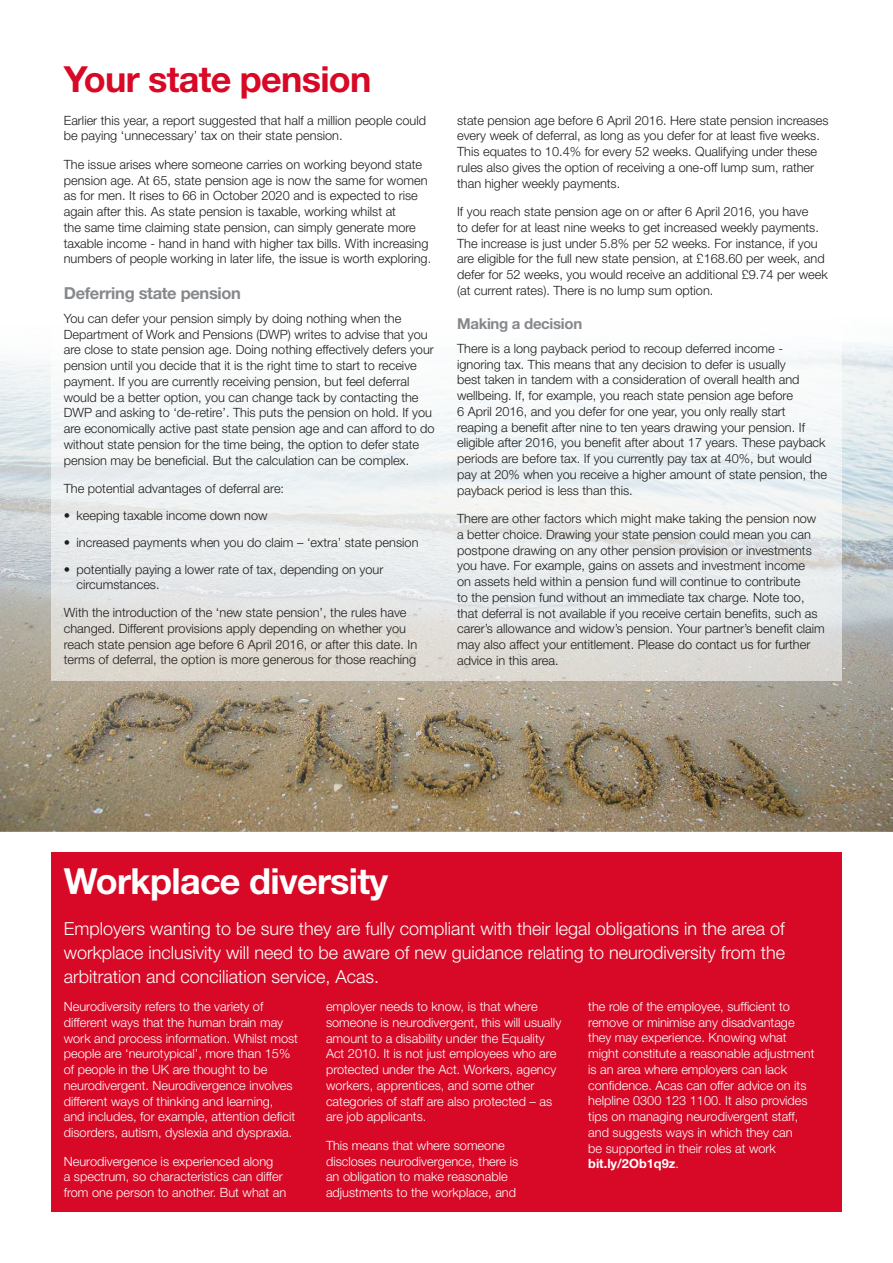
<style>
.page{position:relative;width:893px;height:1263px;background:#fff}
.page>*{position:absolute;margin:0;border:0;box-sizing:border-box;transform-origin:0 0}
.t1{font:700 36px "Helvetica Neue";letter-spacing:-.02em;color:#fff}
.t2{font:700 36px "Helvetica Neue";letter-spacing:-.02em;color:#d70926}
.t3{font:300 18px/24px "Helvetica Neue";color:#fff;text-align:justify}
.t4{font:700 16.5px "Helvetica Neue";letter-spacing:-.02em;color:#86888c}
.t5{font:700 15px "Helvetica Neue";letter-spacing:-.02em;color:#86888c}
.t6{font:300 12.75px/15.8px "Helvetica Neue";color:#1d1d1b}
.t7{font:300 12.75px/15.8px "Helvetica Neue";color:#fff}
.s1{font-weight:700}
</style>
<div class="page">
<img style="left:0;top:343px;width:893px;height:488px">
<div style="left:51px;top:853px;width:791px;height:359px;background:#d70926"></div>
<svg style="left:51px;top:343px;width:791px;height:337px"></svg>
<h1 class="t2" style="left:64px;top:57px;width:309px">Your state pension</h1>
<p class="t6" style="left:64px;top:112px;width:364px">Earlier this year, a report suggested that half a million people could be paying ‘unnecessary’ tax on their state pension.</p>
<p class="t6" style="left:64px;top:156px;width:369px">The issue arises where someone carries on working beyond state pension age. At 65, state pension age is now the same for women as for men. It rises to 66 in October 2020 and is expected to rise again after this. As state pension is taxable, working whilst at<br>the same time claiming state pension, can simply generate more taxable income - hand in hand with higher tax bills. With increasing numbers of people working in later life, the issue is worth exploring.</p>
<p class="t4" style="left:64px;top:283px;width:179px">Deferring state pension</p>
<p class="t6" style="left:64px;top:310px;width:372px">You can defer your pension simply by doing nothing when the Department of Work and Pensions (DWP) writes to advise that you are close to state pension age. Doing nothing effectively defers your pension until you decide that it is the right time to start to receive payment. If you are currently receiving pension, but feel deferral would be a better option, you can change tack by contacting the DWP and asking to ‘de-retire’. This puts the pension on hold. If you are economically active past state pension age and can afford to do without state pension for the time being, the option to defer state pension may be beneficial. But the calculation can be complex.</p>
<p class="t6" style="left:64px;top:480px;width:222px">The potential advantages of deferral are:</p>
<p class="t6" style="left:64px;top:507px;width:205px">• keeping taxable income down now</p>
<p class="t6" style="left:64px;top:534px;width:356px">• increased payments when you do claim – ‘extra’ state pension</p>
<p class="t6" style="left:77px;top:562px;width:308px;line-height:14.2px;text-indent:-13px">• potentially paying a lower rate of tax, depending on your circumstances.</p>
<p class="t6" style="left:64px;top:604px;width:355px">With the introduction of the ‘new state pension’, the rules have changed. Different provisions apply depending on whether you reach state pension age before 6 April 2016, or after this date. In terms of deferral, the option is more generous for those reaching</p>
<p class="t6" style="left:457px;top:112px;width:373px">state pension age before 6 April 2016. Here state pension increases every week of deferral, as long as you defer for at least five weeks.<br>This equates to 10.4% for every 52 weeks. Qualifying under these rules also gives the option of receiving a one-off lump sum, rather than higher weekly payments.</p>
<p class="t6" style="left:457px;top:203px;width:372px">If you reach state pension age on or after 6 April 2016, you have<br>to defer for at least nine weeks to get increased weekly payments.<br>The increase is just under 5.8% per 52 weeks. For instance, if you are eligible for the full new state pension, at £168.60 per week, and defer for 52 weeks, you would receive an additional £9.74 per week (at current rates). There is no lump sum option.</p>
<p class="t5" style="left:457px;top:314px;width:127px">Making a decision</p>
<p class="t6" style="left:457px;top:340px;width:371px">There is a long payback period to recoup deferred income - ignoring tax. This means that any decision to defer is usually<br>best taken in tandem with a consideration of overall health and wellbeing. If, for example, you reach state pension age before<br>6 April 2016, and you defer for one year, you only really start reaping a benefit after nine to ten years drawing your pension. If eligible after 2016, you benefit after about 17 years. These payback periods are before tax. If you currently pay tax at 40%, but would pay at 20% when you receive a higher amount of state pension, the payback period is less than this.</p>
<p class="t6" style="left:457px;top:510px;width:369px">There are other factors which might make taking the pension now a better choice. Drawing your state pension could mean you can postpone drawing on any other pension provision or investments you have. For example, gains on assets and investment income<br>on assets held within a pension fund will continue to contribute<br>to the pension fund without an immediate tax charge. Note too, that deferral is not available if you receive certain benefits, such as carer’s allowance and widow’s pension. Your partner’s benefit claim may also affect your entitlement. Please do contact us for further advice in this area.</p>
<h1 class="t1" style="left:64px;top:858px;width:326px">Workplace diversity</h1>
<p class="t3" style="left:64px;top:916px;width:723px">Employers wanting to be sure they are fully compliant with their legal obligations in the area of workplace inclusivity will need to be aware of new guidance relating to neurodiversity from the arbitration and conciliation service, Acas.</p>
<p class="t7" style="left:64px;top:998px;width:236px">Neurodiversity refers to the variety of different ways that the human brain may work and process information. Whilst most people are ‘neurotypical’, more than 15% of people in the UK are thought to be neurodivergent. Neurodivergence involves different ways of thinking and learning,<br>and includes, for example, attention deficit disorders, autism, dyslexia and dyspraxia.</p>
<p class="t7" style="left:64px;top:1153px;width:224px">Neurodivergence is experienced along<br>a spectrum, so characteristics can differ from one person to another. But what an</p>
<p class="t7" style="left:588px;top:998px;width:228px">the role of the employee, sufficient to remove or minimise any disadvantage they may experience. Knowing what might constitute a reasonable adjustment is an area where employers can lack confidence. Acas can offer advice on its helpline 0300 123 1100. It also provides tips on managing neurodivergent staff, and suggests ways in which they can<br>be supported in their roles at work <span class="s1">bit.ly/2Ob1q9z</span>.</p>
<p class="t7" style="left:326px;top:998px;width:237px">employer needs to know, is that where someone is neurodivergent, this will usually amount to a disability under the Equality Act 2010. It is not just employees who are protected under the Act. Workers, agency workers, apprentices, and some other categories of staff are also protected – as are job applicants.</p>
<p class="t7" style="left:326px;top:1137px;width:194px">This means that where someone discloses neurodivergence, there is an obligation to make reasonable adjustments to the workplace, and</p>
</div>
